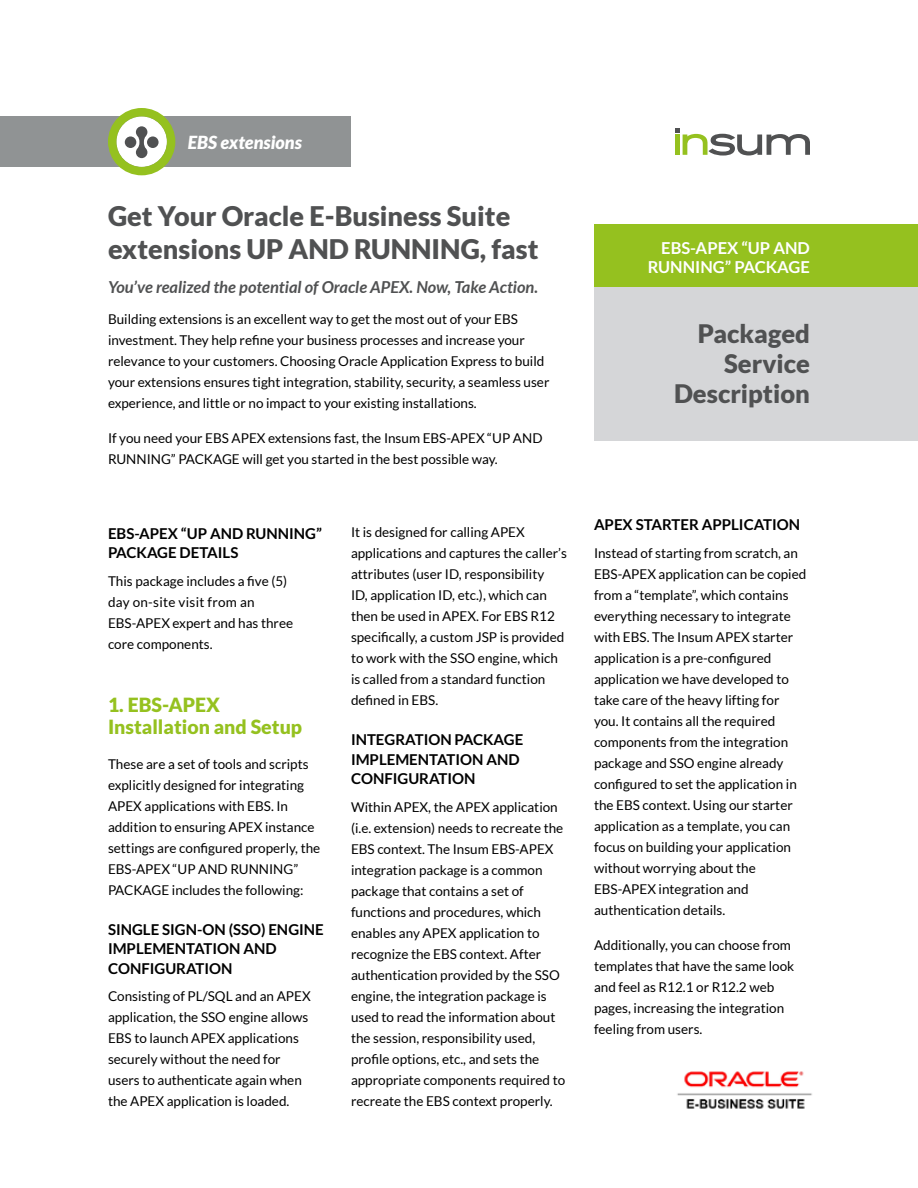
<style>
.page{position:relative;width:918px;height:1188px;background:#fff}
.page>*{position:absolute;margin:0;border:0;box-sizing:border-box;transform-origin:0 0}
.t1{font:900 27px/33px "Lato";color:#505152}
.t2{font:900 25.5px/30px "Lato";color:#505152;text-align:right}
.t3{font:900 19.5px/22.5px "Lato";color:#95c11f}
.t4{font:italic 900 18px "Lato";color:#fff}
.t5{font:italic 700 16.5px "Lato";color:#505152}
.t6{font:700 16.5px/19.5px "Lato";color:#fff;text-align:right}
.t7{font:700 15px/19.5px "Lato";color:#000}
.t8{font:13.5px/21px "Lato";color:#000}
</style>
<div class="page">
<img style="left:677px;top:1071px;width:135px;height:38px">
<svg style="left:675px;top:128px;width:135px;height:28px"></svg>
<div style="left:594px;top:287px;width:324px;height:153px;background:#d5d6d8"></div>
<div style="left:594px;top:224px;width:324px;height:63px;background:#95c11f"></div>
<div style="left:0;top:117px;width:351px;height:50px;background:#909394"></div>
<svg style="left:108px;top:108px;width:67px;height:67px"></svg>
<h3 class="t4" style="left:188px;top:132px;width:115px">EBS extensions</h3>
<h1 class="t1" style="left:108px;top:199px;width:432px">Get Your Oracle E-Business Suite extensions UP AND RUNNING, fast</h1>
<p class="t5" style="left:108px;top:277px;width:432px">You’ve realized the potential of Oracle APEX. Now, Take Action.</p>
<p class="t8" style="left:108px;top:309px;width:443px">Building extensions is an excellent way to get the most out of your EBS investment. They help refine your business processes and increase your relevance to your customers. Choosing Oracle Application Express to build your extensions ensures tight integration, stability, security, a seamless user experience, and little or no impact to your existing installations.</p>
<p class="t8" style="left:108px;top:427px;width:436px">If you need your EBS APEX extensions fast, the Insum EBS-APEX “UP AND<br>RUNNING” PACKAGE will get you started in the best possible way.</p>
<p class="t7" style="left:108px;top:523px;width:215px">EBS-APEX “UP AND RUNNING”<br>PACKAGE DETAILS</p>
<p class="t8" style="left:108px;top:570px;width:187px">This package includes a five (5) day on-site visit from an<br>EBS-APEX expert and has three core components.</p>
<h3 class="t3" style="left:108px;top:693px;width:196px">1. EBS-APEX<br>Installation and Setup</h3>
<p class="t8" style="left:108px;top:753px;width:214px">These are a set of tools and scripts explicitly designed for integrating APEX applications with EBS. In addition to ensuring APEX instance settings are configured properly, the EBS-APEX “UP AND RUNNING” PACKAGE includes the following:</p>
<p class="t7" style="left:108px;top:919px;width:217px">SINGLE SIGN-ON (SSO) ENGINE<br>IMPLEMENTATION AND<br>CONFIGURATION</p>
<p class="t8" style="left:108px;top:986px;width:204px">Consisting of PL/SQL and an APEX application, the SSO engine allows<br>EBS to launch APEX applications securely without the need for users to authenticate again when the APEX application is loaded.</p>
<p class="t8" style="left:351px;top:522px;width:217px">It is designed for calling APEX applications and captures the caller’s attributes (user ID, responsibility<br>ID, application ID, etc.), which can then be used in APEX. For EBS R12 specifically, a custom JSP is provided to work with the SSO engine, which is called from a standard function defined in EBS.</p>
<p class="t7" style="left:351px;top:730px;width:174px">INTEGRATION PACKAGE<br>IMPLEMENTATION AND<br>CONFIGURATION</p>
<p class="t8" style="left:351px;top:796px;width:216px">Within APEX, the APEX application (i.e. extension) needs to recreate the EBS context. The Insum EBS-APEX integration package is a common package that contains a set of functions and procedures, which enables any APEX application to recognize the EBS context. After authentication provided by the SSO engine, the integration package is used to read the information about the session, responsibility used, profile options, etc., and sets the appropriate components required to recreate the EBS context properly.</p>
<p class="t6" style="left:648px;top:238px;width:164px">EBS-APEX “UP AND<br>RUNNING” PACKAGE</p>
<h2 class="t2" style="left:674px;top:318px;width:137px">Packaged<br>Service<br>Description</h2>
<p class="t7" style="left:594px;top:515px;width:208px">APEX STARTER APPLICATION</p>
<p class="t8" style="left:594px;top:543px;width:214px">Instead of starting from scratch, an<br>EBS-APEX application can be copied from a “template”, which contains everything necessary to integrate with EBS. The Insum APEX starter application is a pre-configured application we have developed to take care of the heavy lifting for you. It contains all the required components from the integration package and SSO engine already configured to set the application in the EBS context. Using our starter application as a template, you can focus on building your application without worrying about the<br>EBS-APEX integration and authentication details.</p>
<p class="t8" style="left:594px;top:934px;width:202px">Additionally, you can choose from templates that have the same look and feel as R12.1 or R12.2 web pages, increasing the integration feeling from users.</p>
</div>
